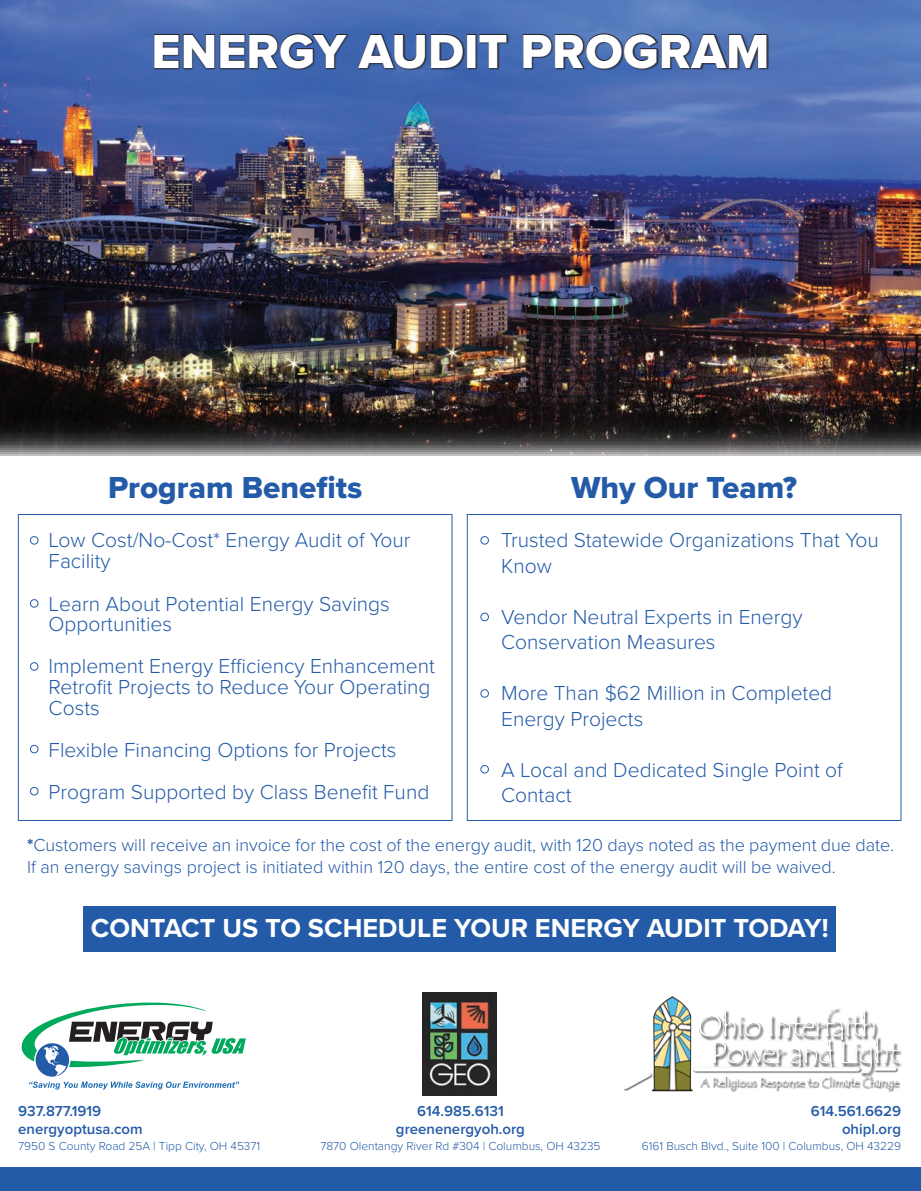
<style>
.page{position:relative;width:921px;height:1191px;background:#fff}
.page>*{position:absolute;margin:0;border:0;box-sizing:border-box;transform-origin:0 0}
.t1{font:49.5px "Proxima Nova Extrabld";color:#fff}
.t2{font:31.5px "Proxima Nova Extrabld";color:#245ba8}
.t3{font:700 27px "Proxima Nova";color:#fff}
.t4{font:300 21px/25.5px "Proxima Nova";color:#245ba8}
.t5{font:300 18px/21.6px "Proxima Nova";color:#245ba8}
.t6{font:600 15px/18px "Proxima Nova";color:#245ba8}
.t7{font:300 12px "Proxima Nova";color:#245ba8}
.s1{font-weight:700}
</style>
<div class="page">
<img style="left:0;top:0;width:921px;height:455px">
<img style="left:423px;top:992px;width:73px;height:104px">
<img style="left:623px;top:996px;width:278px;height:95px">
<div style="left:153px;top:33px;width:616px;height:38px;background:#231f20;opacity:.75"></div>
<svg style="left:154px;top:33px;width:194px;height:36px;background:#304064"></svg>
<svg style="left:357px;top:34px;width:106px;height:35px;background:#304267"></svg>
<div style="left:467px;top:34px;width:9px;height:34px;border:1px solid #231f20"></div>
<svg style="left:479px;top:34px;width:28px;height:34px"></svg>
<svg style="left:523px;top:33px;width:244px;height:36px;background:#364566"></svg>
<svg style="left:21px;top:1002px;width:225px;height:87px"></svg>
<div style="left:83px;top:906px;width:753px;height:46px;background:#245ba8"></div>
<div style="left:0;top:1167px;width:921px;height:24px;background:#245ba8"></div>
<div style="left:30px;top:536px;width:8px;height:8px;border:1px solid #245ba8;border-radius:50%"></div>
<div style="left:30px;top:599px;width:8px;height:8px;border:1px solid #245ba8;border-radius:50%"></div>
<div style="left:30px;top:662px;width:8px;height:8px;border:1px solid #245ba8;border-radius:50%"></div>
<div style="left:30px;top:745px;width:8px;height:8px;border:1px solid #245ba8;border-radius:50%"></div>
<div style="left:480px;top:536px;width:9px;height:8px;border:1px solid #245ba8;border-radius:50%"></div>
<div style="left:480px;top:613px;width:9px;height:8px;border:1px solid #245ba8;border-radius:50%"></div>
<div style="left:480px;top:689px;width:9px;height:8px;border:1px solid #245ba8;border-radius:50%"></div>
<div style="left:18px;top:514px;width:434px;height:306px;border:1px solid #245ba8"></div>
<div style="left:467px;top:514px;width:434px;height:306px;border:1px solid #245ba8"></div>
<div style="left:480px;top:765px;width:9px;height:8px;border:1px solid #245ba8;border-radius:50%"></div>
<div style="left:30px;top:787px;width:8px;height:8px;border:1px solid #245ba8;border-radius:50%"></div>
<h1 class="t1" style="left:151px;top:21px;width:619px">ENERGY AUDIT PROGRAM</h1>
<h2 class="t2" style="left:108px;top:469px;width:256px">Program Benefits</h2>
<p class="t4" style="left:49px;top:530px;width:363px;line-height:21px">Low Cost/No-Cost* Energy Audit of Your<br>Facility</p>
<p class="t4" style="left:49px;top:594px;width:343px;line-height:20.4px">Learn About Potential Energy Savings<br>Opportunities</p>
<p class="t4" style="left:49px;top:656px;width:388px;line-height:21px">Implement Energy Efficiency Enhancement<br>Retrofit Projects to Reduce Your Operating<br>Costs</p>
<p class="t4" style="left:49px;top:729px;width:382px;line-height:42px">Flexible Financing Options for Projects<br>Program Supported by Class Benefit Fund</p>
<h2 class="t2" style="left:571px;top:469px;width:228px">Why Our Team?</h2>
<p class="t4" style="left:501px;top:528px;width:379px">Trusted Statewide Organizations That You<br>Know</p>
<p class="t4" style="left:501px;top:604px;width:303px">Vendor Neutral Experts in Energy<br>Conservation Measures</p>
<p class="t4" style="left:501px;top:681px;width:333px">More Than $62 Million in Completed<br>Energy Projects</p>
<p class="t4" style="left:501px;top:757px;width:343px">A Local and Dedicated Single Point of<br>Contact</p>
<p class="t5" style="left:27px;top:835px;width:868px"><span class="s1">*</span>Customers will receive an invoice for the cost of the energy audit, with 120 days noted as the payment due date.<br>If an energy savings project is initiated within 120 days, the entire cost of the energy audit will be waived.</p>
<p class="t3" style="left:91px;top:912px;width:739px">CONTACT US TO SCHEDULE YOUR ENERGY AUDIT TODAY!</p>
<p class="t6" style="left:18px;top:1102px;width:126px">937.877.1919 energyoptusa.com</p>
<p class="t7" style="left:18px;top:1139px;width:244px">7950 S County Road 25A | Tipp City, OH 45371</p>
<p class="t6" style="left:396px;top:1102px;width:130px;text-align:center">614.985.6131 greenenergyoh.org</p>
<p class="t7" style="left:320px;top:1139px;width:282px">7870 Olentangy River Rd #304 | Columbus, OH 43235</p>
<p class="t6" style="left:810px;top:1102px;width:92px;text-align:right">614.561.6629 ohipl.org</p>
<p class="t7" style="left:642px;top:1139px;width:261px">6161 Busch Blvd., Suite 100 | Columbus, OH 43229</p>
</div>
